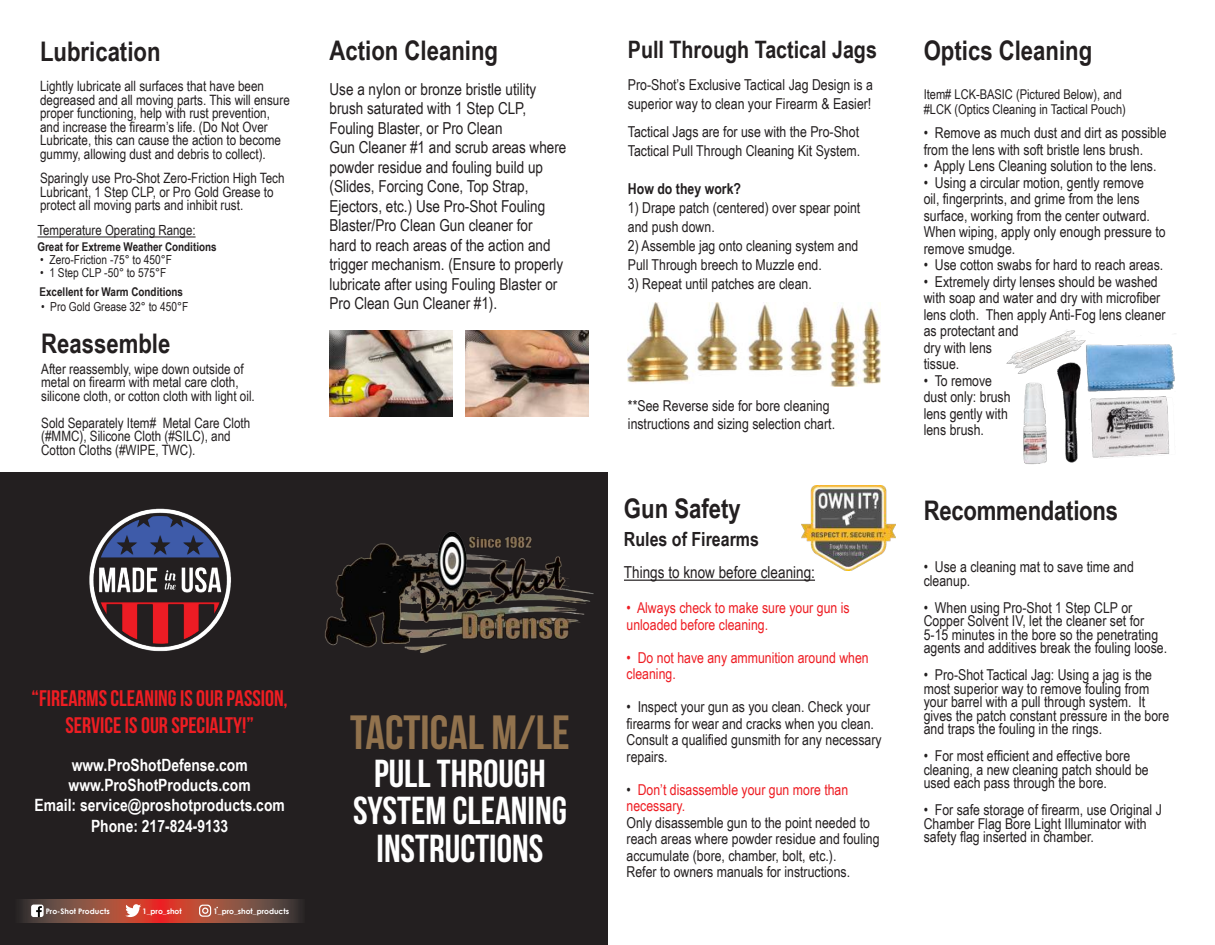
<style>
.page{position:relative;width:1215px;height:945px;background:#fff}
.page>*{position:absolute;margin:0;border:0;box-sizing:border-box;transform-origin:0 0}
.t1{font:48px "Bebas Neue";color:#91724d}
.t2{font:39px "Bebas Neue";color:#fff}
.t3{font:700 27px "Arial Narrow";color:#231f20}
.t4{font:700 24px "Arial Narrow";color:#231f20}
.t5{font:22.5px/27px "Bebas Neue";color:#ee1d23;text-align:center}
.t6{font:700 19.5px "Arial Narrow";color:#231f20}
.t7{font:700 16.95px "Arial Narrow";color:#fff}
.t8{font:16.5px/19.5px "Arial Narrow";color:#231f20}
.t9{font:15px/16.5px "Arial Narrow";color:#231f20}
.t10{font:15px/16.5px "Arial Narrow";color:#ee1d23}
.t11{font:700 15px "Arial Narrow";color:#231f20}
.t12{font:14.25px/13.5px "Arial Narrow";color:#231f20}
.t13{font:13.95px "Arial Narrow";color:#231f20}
.t14{font:13.5px "Arial Narrow";color:#231f20}
.t15{font:12.45px "Arial Narrow";color:#231f20}
.t16{font:700 12px "Arial Narrow";color:#231f20}
.t17{font:700 7.65px "Century Gothic";color:#fff}
.s1{color:#231f20}
</style>
<div class="page">
<div style="left:0;top:472px;width:608px;height:473px;background:#231f20"></div>
<svg style="left:21px;top:899px;width:279px;height:23px;background:#91483b"></svg>
<div style="left:31px;top:905px;width:13px;height:12px;background:#fff;border-radius:3px"></div>
<svg style="left:36px;top:906px;width:6px;height:11px"></svg>
<svg style="left:199px;top:905px;width:19px;height:12px"></svg>
<svg style="left:125px;top:904px;width:16px;height:13px"></svg>
<img style="left:324px;top:531px;width:270px;height:122px">
<img style="left:89px;top:508px;width:142px;height:144px">
<hr style="left:624px;top:580px;width:191px;height:1px;background:#231f20">
<img style="left:801px;top:485px;width:95px;height:86px">
<img style="left:1006px;top:330px;width:170px;height:135px">
<hr style="left:37px;top:236px;width:159px;height:1px;background:#231f20">
<img style="left:330px;top:331px;width:123px;height:85px">
<img style="left:465px;top:331px;width:123px;height:85px">
<img style="left:628px;top:302px;width:253px;height:84px">
<p class="t3" style="left:40px;top:31px;width:122px">Lubrication</p>
<p class="t12" style="left:40px;top:79px;width:251px">Lightly lubricate all surfaces that have been degreased and all moving parts. This will ensure proper functioning, help with rust prevention, and increase the firearm’s life. (Do Not Over Lubricate, this can cause the action to become gummy, allowing dust and debris to collect).</p>
<p class="t12" style="left:40px;top:171px;width:246px">Sparingly use Pro-Shot Zero-Friction High Tech<br>Lubricant, 1 Step CLP, or Pro Gold Grease to protect all moving parts and inhibit rust.</p>
<p class="t13" style="left:37px;top:220px;width:160px">Temperature Operating Range:</p>
<p class="t15" style="left:40px;top:251px;width:133px">• Zero-Friction -75° to 450°F</p>
<p class="t15" style="left:40px;top:263px;width:128px">• 1 Step CLP -50° to 575°F</p>
<p class="t15" style="left:41px;top:297px;width:149px">• Pro Gold Grease 32° to 450°F</p>
<p class="t3" style="left:41px;top:323px;width:131px">Reassemble</p>
<p class="t12" style="left:41px;top:362px;width:215px">After reassembly, wipe down outside of metal on firearm with metal care cloth, silicone cloth, or cotton cloth with light oil.</p>
<p class="t12" style="left:41px;top:416px;width:211px">Sold Separately Item# Metal Care Cloth (#MMC), Silicone Cloth (#SILC), and<br>Cotton Cloths (#WIPE, TWC).</p>
<p class="t16" style="left:37px;top:238px;width:181px">Great for Extreme Weather Conditions</p>
<p class="t16" style="left:40px;top:282px;width:145px">Excellent for Warm Conditions</p>
<p class="t5" style="left:32px;top:685px;width:258px">“FIREARMS CLEANING IS OUR PASSION,<br>SERVICE IS OUR SPECIALTY!”</p>
<p class="t7" style="left:72px;top:752px;width:178px">www.ProShotDefense.com</p>
<p class="t7" style="left:69px;top:772px;width:184px">www.ProShotProducts.com</p>
<p class="t7" style="left:35px;top:793px;width:252px">Email: service@proshotproducts.com</p>
<p class="t7" style="left:91px;top:813px;width:139px">Phone: 217-824-9133</p>
<p class="t17" style="left:46px;top:905px;width:66px">Pro-Shot Products</p>
<p class="t17" style="left:143px;top:905px;width:41px">1_pro_shot</p>
<p class="t17" style="left:214px;top:905px;width:77px">1_pro_shot_products</p>
<p class="t3" style="left:330px;top:30px;width:170px">Action Cleaning</p>
<p class="t4" style="left:628px;top:31px;width:251px">Pull Through Tactical Jags</p>
<p class="t8" style="left:330px;top:78px;width:208px">Use a nylon or bronze bristle utility brush saturated with 1 Step CLP,<br>Fouling Blaster, or Pro Clean</p>
<p class="t8" style="left:330px;top:137px;width:238px">Gun Cleaner #1 and scrub areas where powder residue and fouling build up (Slides, Forcing Cone, Top Strap, Ejectors, etc.) Use Pro-Shot Fouling Blaster/Pro Clean Gun cleaner for<br>hard to reach areas of the action and trigger mechanism. (Ensure to properly lubricate after using Fouling Blaster or</p>
<p class="t8" style="left:330px;top:293px;width:169px">Pro Clean Gun Cleaner #1).</p>
<p class="t9" style="left:628px;top:74px;width:247px;line-height:19px">Pro-Shot’s Exclusive Tactical Jag Design is a superior way to clean your Firearm &amp; Easier!</p>
<p class="t9" style="left:628px;top:122px;width:234px;line-height:19px">Tactical Jags are for use with the Pro-Shot<br>Tactical Pull Through Cleaning Kit System.</p>
<p class="t11" style="left:628px;top:178px;width:115px">How do they work?</p>
<p class="t9" style="left:628px;top:199px;width:234px">1) Drape patch (centered) over spear point</p>
<p class="t9" style="left:628px;top:218px;width:88px">and push down.</p>
<p class="t9" style="left:628px;top:237px;width:232px">2) Assemble jag onto cleaning system and</p>
<p class="t9" style="left:628px;top:256px;width:195px">Pull Through breech to Muzzle end.</p>
<p class="t9" style="left:628px;top:275px;width:185px">3) Repeat until patches are clean.</p>
<p class="t9" style="left:628px;top:396px;width:209px;line-height:18px">**See Reverse side for bore cleaning instructions and sizing selection chart.</p>
<p class="t3" style="left:924px;top:30px;width:170px">Optics Cleaning</p>
<p class="t14" style="left:924px;top:84px;width:200px">Item# LCK-BASIC (Pictured Below), and</p>
<p class="t14" style="left:924px;top:99px;width:204px">#LCK (Optics Cleaning in Tactical Pouch)</p>
<p class="t9" style="left:924px;top:124px;width:244px">• Remove as much dust and dirt as possible from the lens with soft bristle lens brush.</p>
<p class="t9" style="left:924px;top:157px;width:234px">• Apply Lens Cleaning solution to the lens.</p>
<p class="t9" style="left:924px;top:174px;width:244px">• Using a circular motion, gently remove<br>oil, fingerprints, and grime from the lens surface, working from the center outward.<br>When wiping, apply only enough pressure to remove smudge.</p>
<p class="t9" style="left:924px;top:256px;width:241px">• Use cotton swabs for hard to reach areas.</p>
<p class="t9" style="left:924px;top:273px;width:243px">• Extremely dirty lenses should be washed with soap and water and dry with microfiber lens cloth. Then apply Anti-Fog lens cleaner as protectant and<br>dry with lens<br>tissue.</p>
<p class="t9" style="left:924px;top:372px;width:88px">• To remove dust only: brush lens gently with lens brush.</p>
<p class="t1" style="left:350px;top:706px;width:221px">TACTICAL M/LE</p>
<p class="t2" style="left:374px;top:752px;width:173px">PULL THROUGH</p>
<p class="t2" style="left:353px;top:790px;width:215px">SYSTEM CLEANING</p>
<p class="t2" style="left:377px;top:827px;width:168px">INSTRUCTIONS</p>
<p class="t3" style="left:624px;top:488px;width:118px">Gun Safety</p>
<p class="t3" style="left:924px;top:490px;width:196px">Recommendations</p>
<p class="t6" style="left:624px;top:524px;width:137px">Rules of Firearms</p>
<p class="t8" style="left:624px;top:562px;width:193px">Things to know before cleaning:</p>
<p class="t10" style="left:627px;top:599px;width:225px">• Always check to make sure your gun is unloaded before cleaning.</p>
<p class="t10" style="left:627px;top:649px;width:244px">• Do not have any ammunition around when cleaning.</p>
<p class="t9" style="left:627px;top:698px;width:257px">• Inspect your gun as you clean. Check your firearms for wear and cracks when you clean.<br>Consult a qualified gunsmith for any necessary repairs.</p>
<p class="t10" style="left:627px;top:781px;width:223px"><span class="s1">•</span> Don’t disassemble your gun more than necessary.</p>
<p class="t9" style="left:627px;top:814px;width:254px">Only disassemble gun to the point needed to reach areas where powder residue and fouling accumulate (bore, chamber, bolt, etc.).</p>
<p class="t9" style="left:627px;top:863px;width:225px">Refer to owners manuals for instructions.</p>
<p class="t9" style="left:924px;top:560px;width:212px;line-height:13.5px">• Use a cleaning mat to save time and cleanup.</p>
<p class="t9" style="left:924px;top:600px;width:245px;line-height:13.5px">• When using Pro-Shot 1 Step CLP or Copper Solvent IV, let the cleaner set for 5-15 minutes in the bore so the penetrating agents and additives break the fouling loose.</p>
<p class="t9" style="left:924px;top:668px;width:247px;line-height:13.5px">• Pro-Shot Tactical Jag: Using a jag is the most superior way to remove fouling from your barrel with a pull through system. It gives the patch constant pressure in the bore and traps the fouling in the rings.</p>
<p class="t9" style="left:924px;top:749px;width:226px;line-height:13.5px">• For most efficient and effective bore cleaning, a new cleaning patch should be used each pass through the bore.</p>
<p class="t9" style="left:924px;top:801px;width:240px">• For safe storage of firearm, use Original J</p>
<p class="t9" style="left:924px;top:816px;width:224px;line-height:13.5px">Chamber Flag Bore Light Illuminator with safety flag inserted in chamber.</p>
</div>
